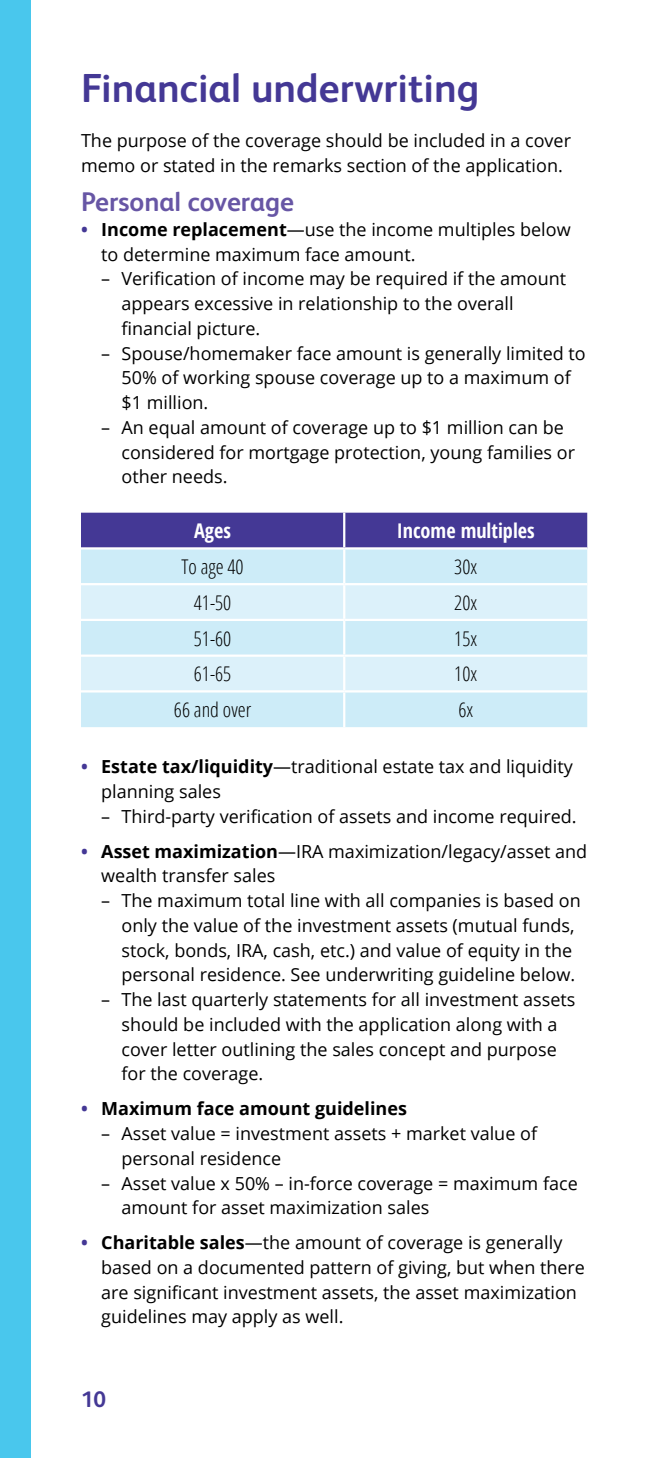
<style>
.page{position:relative;width:648px;height:1458px;background:#fff}
.page>*{position:absolute;margin:0;border:0;box-sizing:border-box;transform-origin:0 0}
.t1{font:700 40.5px "FS Albert Pro";color:#443895}
.t2{font:700 27px "FS Albert Pro";color:#6756a5}
.t3{font:700 22.5px "FS Albert Pro";color:#443895}
.t4{font:300 20.25px "Open Sans Condensed";color:#000}
.t5{font:700 20.25px "Open Sans Condensed";color:#fff}
.t6{font:18px/24.8px "Open Sans";color:#000}
.t7{font:700 18px "Open Sans";color:#000}
.s1{font-weight:700;color:#443895}
.s2{font-weight:700}
.s3{color:#443895}
</style>
<div class="page">
<div style="left:0;top:0;width:30px;height:1458px;background:#49c7ed"></div>
<div style="left:81px;top:513px;width:506px;height:34px;background:#443895"></div>
<div style="left:81px;top:550px;width:506px;height:177px;background:#cdecf8"></div>
<svg style="left:81px;top:585px;width:506px;height:105px;fill:#dcf1fa"></svg>
<hr style="left:343px;top:513px;width:2px;height:34px;background:#fff">
<hr style="left:343px;top:550px;width:2px;height:33px;background:#fff">
<hr style="left:81px;top:583px;width:263px;height:2px;background:#fff">
<hr style="left:344px;top:583px;width:243px;height:2px;background:#fff">
<hr style="left:343px;top:585px;width:2px;height:34px;background:#fff">
<hr style="left:81px;top:619px;width:263px;height:2px;background:#fff">
<hr style="left:344px;top:619px;width:243px;height:2px;background:#fff">
<hr style="left:343px;top:621px;width:2px;height:34px;background:#fff">
<hr style="left:81px;top:655px;width:263px;height:2px;background:#fff">
<hr style="left:344px;top:655px;width:243px;height:2px;background:#fff">
<hr style="left:343px;top:657px;width:2px;height:33px;background:#fff">
<hr style="left:81px;top:690px;width:263px;height:3px;background:#fff">
<hr style="left:344px;top:690px;width:243px;height:3px;background:#fff">
<hr style="left:343px;top:693px;width:2px;height:34px;background:#fff">
<h1 class="t1" style="left:81px;top:60px;width:400px">Financial underwriting</h1>
<p class="t6" style="left:81px;top:128px;width:492px">The purpose of the coverage should be included in a cover memo or stated in the remarks section of the application.</p>
<h2 class="t2" style="left:81px;top:183px;width:215px">Personal coverage</h2>
<p class="t6" style="left:101px;top:217px;width:471px;text-indent:-20px"><span class="s1">•</span> <span class="s2">Income replacement</span>—use the income multiples below to determine maximum face amount.</p>
<p class="t6" style="left:122px;top:266px;width:446px;text-indent:-20px">– Verification of income may be required if the amount appears excessive in relationship to the overall financial picture.</p>
<p class="t6" style="left:122px;top:340px;width:466px;text-indent:-20px">– Spouse/homemaker face amount is generally limited to<br>50% of working spouse coverage up to a maximum of $1 million.</p>
<p class="t6" style="left:122px;top:415px;width:455px;text-indent:-20px">– An equal amount of coverage up to $1 million can be considered for mortgage protection, young families or other needs.</p>
<p class="t5" style="left:194px;top:517px;width:38px">Ages</p>
<p class="t5" style="left:397px;top:517px;width:139px">Income multiples</p>
<p class="t4" style="left:181px;top:553px;width:64px">To age 40</p>
<p class="t4" style="left:454px;top:553px;width:24px">30x</p>
<p class="t4" style="left:194px;top:589px;width:39px">41-50</p>
<p class="t4" style="left:454px;top:589px;width:24px">20x</p>
<p class="t4" style="left:194px;top:624px;width:39px">51-60</p>
<p class="t4" style="left:454px;top:624px;width:24px">15x</p>
<p class="t4" style="left:194px;top:660px;width:39px">61-65</p>
<p class="t4" style="left:454px;top:660px;width:24px">10x</p>
<p class="t4" style="left:174px;top:696px;width:79px">66 and over</p>
<p class="t4" style="left:458px;top:696px;width:16px">6x</p>
<p class="t6" style="left:101px;top:754px;width:473px;text-indent:-20px"><span class="s1">•</span> <span class="s2">Estate tax/liquidity</span>—traditional estate tax and liquidity planning sales</p>
<p class="t6" style="left:101px;top:803px;width:477px">– Third-party verification of assets and income required.</p>
<p class="t6" style="left:101px;top:838px;width:487px;text-indent:-20px"><span class="s1">•</span> <span class="s2">Asset maximization</span>—IRA maximization/legacy/asset and wealth transfer sales</p>
<p class="t6" style="left:122px;top:888px;width:461px;text-indent:-20px">– The maximum total line with all companies is based on only the value of the investment assets (mutual funds, stock, bonds, IRA, cash, etc.) and value of equity in the personal residence. See underwriting guideline below.</p>
<p class="t6" style="left:122px;top:987px;width:456px;text-indent:-20px">– The last quarterly statements for all investment assets should be included with the application along with a cover letter outlining the sales concept and purpose for the coverage.</p>
<p class="t7" style="left:81px;top:1096px;width:327px"><span class="s3">•</span> Maximum face amount guidelines</p>
<p class="t6" style="left:122px;top:1121px;width:417px;text-indent:-20px">– Asset value = investment assets + market value of personal residence</p>
<p class="t6" style="left:122px;top:1170px;width:458px;text-indent:-20px">– Asset value x 50% – in-force coverage = maximum face amount for asset maximization sales</p>
<p class="t6" style="left:101px;top:1230px;width:485px;text-indent:-20px"><span class="s1">•</span> <span class="s2">Charitable sales</span>—the amount of coverage is generally based on a documented pattern of giving, but when there are significant investment assets, the asset maximization guidelines may apply as well.</p>
<p class="t3" style="left:81px;top:1384px;width:27px">10</p>
</div>
